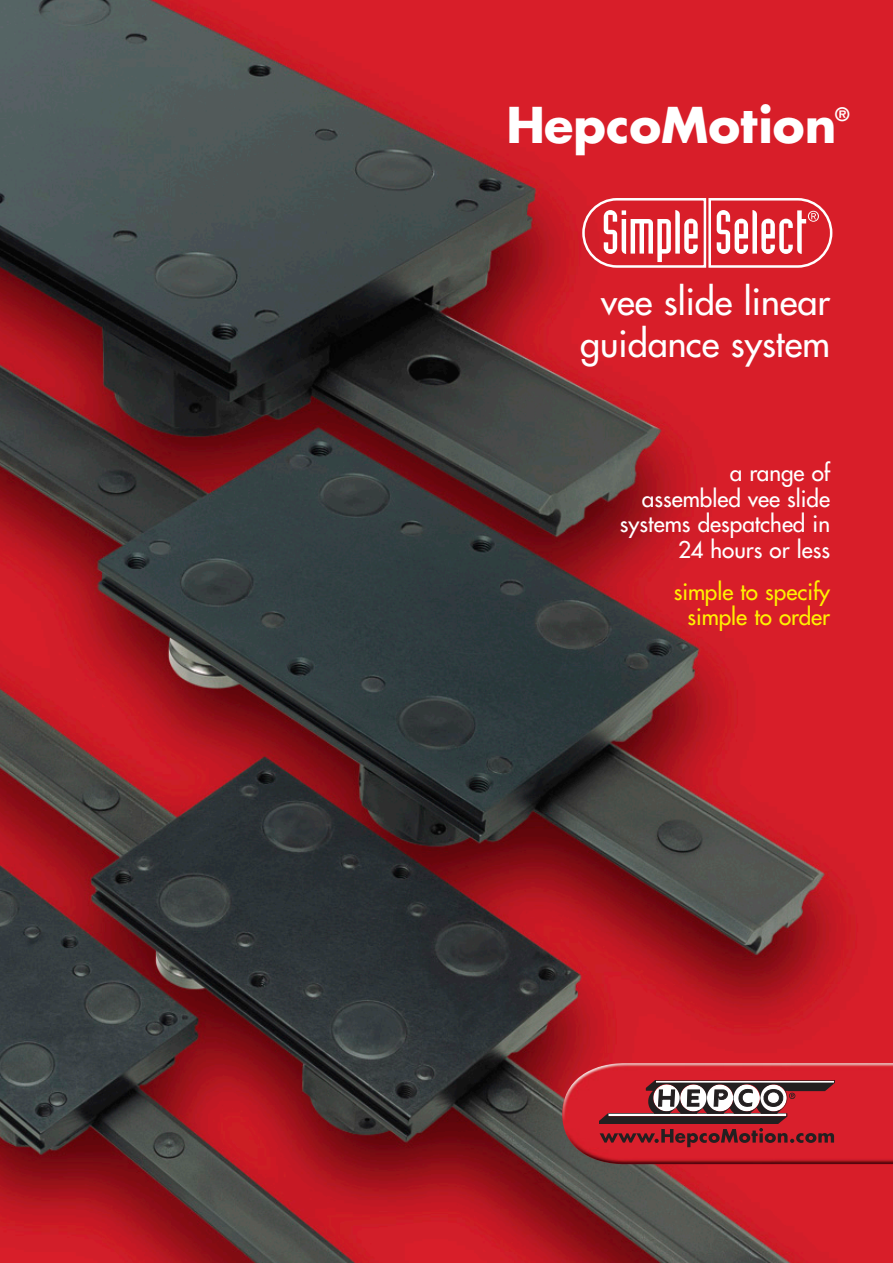
<style>
.page{position:relative;width:893px;height:1263px;background:#fff}
.page>*{position:absolute;margin:0;border:0;box-sizing:border-box;transform-origin:0 0}
.t1{font:700 48px "Futura";color:#fff}
.t2{font:36px/42px "Futura";color:#fff;text-align:center}
.t3{font:22.5px/25.5px "Futura";color:#fff;text-align:right}
.t4{font:22.5px/25.5px "Futura";color:#fff101;text-align:right}
.t5{font:700 18px "Futura";color:#fff}
</style>
<div class="page">
<img style="left:0;top:0;width:892px;height:1263px">
<svg style="left:581px;top:197px;width:252px;height:72px"></svg>
<img style="left:562px;top:1063px;width:330px;height:101px">
<img style="left:599px;top:1081px;width:235px;height:42px">
<div style="left:654px;top:1086px;width:24px;height:24px;background:#fff;border-radius:50%"></div>
<svg style="left:681px;top:1086px;width:24px;height:24px"></svg>
<div style="left:708px;top:1086px;width:24px;height:24px;background:#fff;border-radius:50%"></div>
<div style="left:735px;top:1086px;width:24px;height:24px;background:#fff;border-radius:50%"></div>
<div style="left:761px;top:1087px;width:24px;height:24px;background:#fff;border-radius:50%"></div>
<svg style="left:658px;top:1090px;width:17px;height:16px"></svg>
<svg style="left:713px;top:1085px;width:39px;height:26px"></svg>
<svg style="left:687px;top:1090px;width:12px;height:16px"></svg>
<svg style="left:599px;top:1128px;width:235px;height:19px;background:#a11f28"></svg>
<svg style="left:760px;top:1089px;width:35px;height:18px"></svg>
<h1 class="t1" style="left:506px;top:104px;width:331px">HepcoMotion</h1>
<p class="t5" style="left:835px;top:106px;width:16px">®</p>
<h2 class="t2" style="left:580px;top:283px;width:251px">vee slide linear guidance system</h2>
<p class="t3" style="left:620px;top:462px;width:212px">a range of<br>assembled vee slide systems despatched in<br>24 hours or less</p>
<p class="t4" style="left:673px;top:580px;width:158px">simple to specify simple to order</p>
</div>
